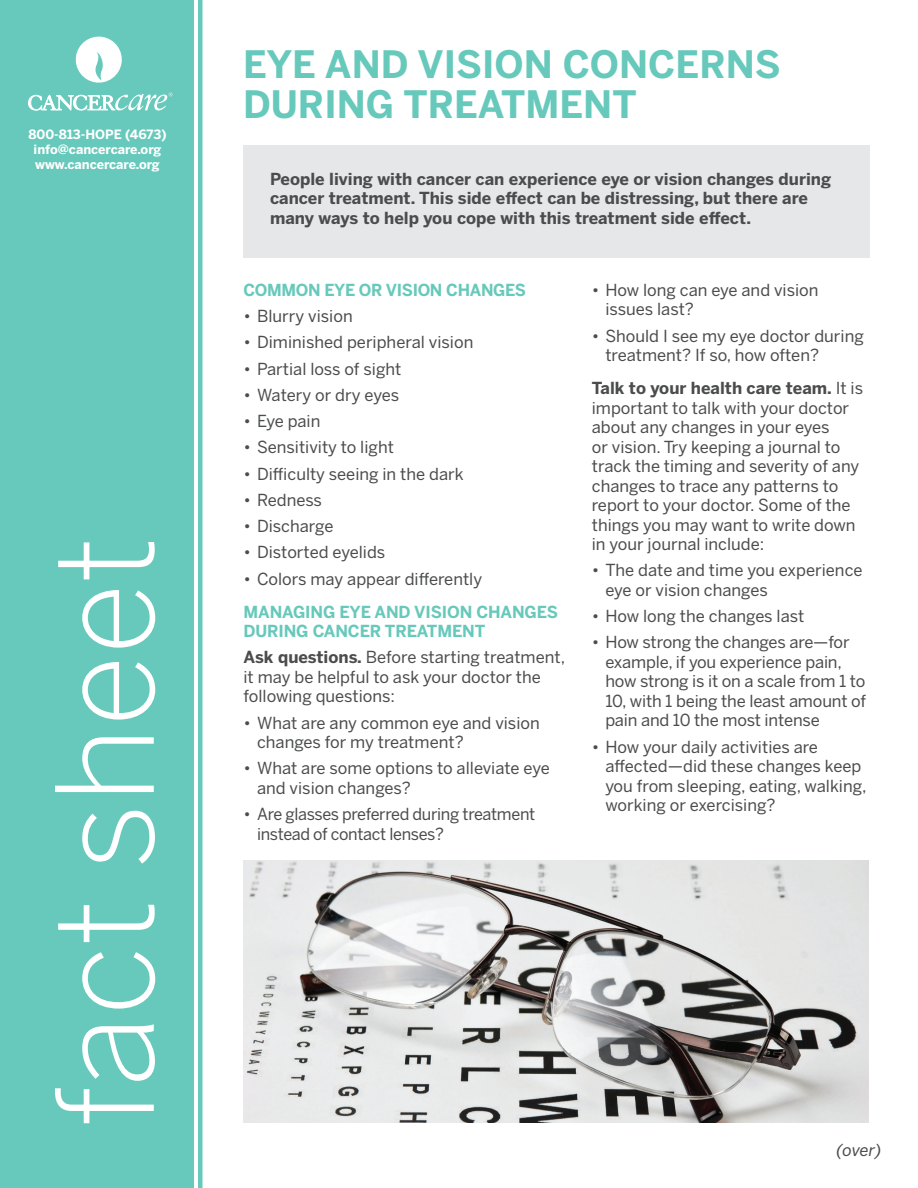
<style>
.page{position:relative;width:918px;height:1188px;background:#fff}
.page>*{position:absolute;margin:0;border:0;box-sizing:border-box;transform-origin:0 0}
.t1{font:300 133.5px "Benton Sans";color:#fff}
.t2{font:700 37.5px/40.5px "Benton Sans";color:#67c9bb}
.Leadder{font:16.5px/19.5px "Benton Sans";color:#4b4c4d}
.Main_Intro{font:700 16.5px/19.5px "Benton Sans";color:#4b4c4d}
.Leadder-2{font:700 16.5px/19.5px "Benton Sans";letter-spacing:-.01em;color:#67c9bb}
.Leadder-3{font:16.5px/19.5px "Benton Sans";letter-spacing:-.02em;color:#4b4c4d}
.Leadder-4{font:italic 16.5px "Benton Sans";color:#4b4c4d}
.t3{font:700 12.75px "Benton Sans";color:#fff}
.s1{font-weight:700}
</style>
<div class="page">
<div style="left:0;top:0;width:193px;height:1188px;background:#67c9bb"></div>
<hr style="left:198px;top:0;width:4px;height:1188px;background:#67c9bb">
<div style="left:243px;top:145px;width:626px;height:112px;background:#e6e7e9"></div>
<svg style="left:75px;top:36px;width:47px;height:47px"></svg>
<svg style="left:28px;top:93px;width:144px;height:17px"></svg>
<img style="left:243px;top:860px;width:626px;height:263px">
<p class="t3" style="left:28px;top:127px;width:140px">800-813-HOPE (4673)</p>
<p class="t3" style="left:34px;top:142px;width:129px">info@cancercare.org</p>
<p class="t3" style="left:35px;top:157px;width:126px">www.cancercare.org</p>
<p class="t1" style="left:27px;top:1127px;width:592px;rotate:-90deg">fact sheet</p>
<p class="t2" style="left:243px;top:43px;width:539px">EYE AND VISION CONCERNS<br>DURING TREATMENT</p>
<p class="Main_Intro" style="left:270px;top:169px;width:563px">People living with cancer can experience eye or vision changes during cancer treatment. This side effect can be distressing, but there are many ways to help you cope with this treatment side effect.</p>
<p class="Leadder-2" style="left:244px;top:280px;width:284px">COMMON EYE OR VISION CHANGES</p>
<p class="Leadder" style="left:244px;top:306px;width:111px">• Blurry vision</p>
<p class="Leadder" style="left:244px;top:332px;width:231px">• Diminished peripheral vision</p>
<p class="Leadder" style="left:244px;top:359px;width:159px">• Partial loss of sight</p>
<p class="Leadder" style="left:244px;top:385px;width:157px">• Watery or dry eyes</p>
<p class="Leadder" style="left:244px;top:411px;width:78px">• Eye pain</p>
<p class="Leadder" style="left:244px;top:437px;width:152px">• Sensitivity to light</p>
<p class="Leadder" style="left:244px;top:464px;width:222px">• Difficulty seeing in the dark</p>
<p class="Leadder" style="left:244px;top:490px;width:80px">• Redness</p>
<p class="Leadder" style="left:244px;top:516px;width:91px">• Discharge</p>
<p class="Leadder" style="left:244px;top:542px;width:143px">• Distorted eyelids</p>
<p class="Leadder" style="left:244px;top:569px;width:240px">• Colors may appear differently</p>
<p class="Leadder-2" style="left:244px;top:602px;width:316px">MANAGING EYE AND VISION CHANGES<br>DURING CANCER TREATMENT</p>
<p class="Leadder" style="left:244px;top:647px;width:323px"><span class="s1">Ask questions.</span> Before starting treatment, it may be helpful to ask your doctor the following questions:</p>
<p class="Leadder" style="left:257px;top:713px;width:284px;text-indent:-14px">• What are any common eye and vision changes for my treatment?</p>
<p class="Leadder" style="left:257px;top:758px;width:294px;text-indent:-14px">• What are some options to alleviate eye and vision changes?</p>
<p class="Leadder-3" style="left:257px;top:804px;width:280px;text-indent:-14px">• Are glasses preferred during treatment instead of contact lenses?</p>
<p class="Leadder" style="left:605px;top:280px;width:215px;text-indent:-14px">• How long can eye and vision issues last?</p>
<p class="Leadder" style="left:605px;top:326px;width:260px;text-indent:-14px">• Should I see my eye doctor during treatment? If so, how often?</p>
<p class="Leadder" style="left:592px;top:378px;width:273px"><span class="s1">Talk to your health care team.</span> It is important to talk with your doctor about any changes in your eyes<br>or vision. Try keeping a journal to track the timing and severity of any changes to trace any patterns to report to your doctor. Some of the things you may want to write down in your journal include:</p>
<p class="Leadder" style="left:605px;top:560px;width:259px;text-indent:-14px">• The date and time you experience eye or vision changes</p>
<p class="Leadder" style="left:592px;top:606px;width:214px">• How long the changes last</p>
<p class="Leadder" style="left:605px;top:632px;width:262px;text-indent:-14px">• How strong the changes are—for example, if you experience pain, how strong is it on a scale from 1 to<br>10, with 1 being the least amount of pain and 10 the most intense</p>
<p class="Leadder" style="left:605px;top:737px;width:263px;text-indent:-14px">• How your daily activities are affected—did these changes keep you from sleeping, eating, walking, working or exercising?</p>
<p class="Leadder-4" style="left:836px;top:1140px;width:47px">(over)</p>
</div>
